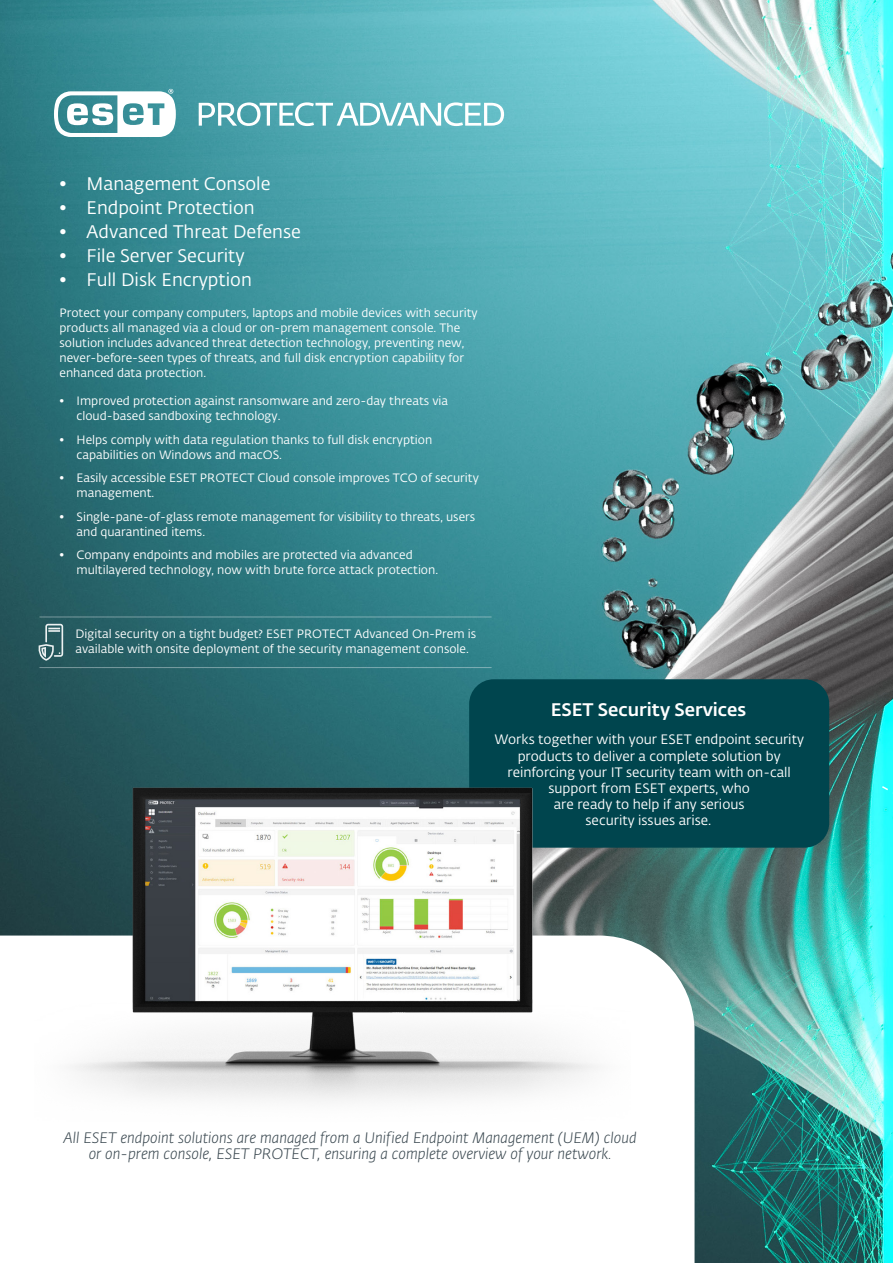
<style>
.page{position:relative;width:893px;height:1263px;background:#fff}
.page>*{position:absolute;margin:0;border:0;box-sizing:border-box;transform-origin:0 0}
.t1{font:18px "Fedra Sans Alt Pro Book LF";color:#fff}
.t2{font:18px "Fedra Sans Alt Pro Med LF";color:#fff}
.t3{font:15px/16.5px "Fedra Sans Alt Pro Light Italic LF";color:#39474f;text-align:center}
.t4{font:13.5px/16.2px "Fedra Sans Alt Pro Book LF";color:#fff;text-align:center}
.t5{font:12px/15px "Fedra Sans Alt Pro Book LF";color:#fff}
</style>
<div class="page">
<img style="left:0;top:0;width:893px;height:1263px">
<svg style="left:0;top:935px;width:694px;height:328px"></svg>
<div style="left:469px;top:679px;width:360px;height:169px;background:#00454e;border-radius:25px"></div>
<svg style="left:54px;top:89px;width:122px;height:48px"></svg>
<svg style="left:199px;top:102px;width:305px;height:24px"></svg>
<img style="left:35px;top:787px;width:595px;height:336px">
<svg style="left:39px;top:624px;width:24px;height:37px"></svg>
<hr style="left:39px;top:617px;width:453px;height:1px;background:#e8edf0">
<hr style="left:39px;top:667px;width:453px;height:1px;background:#e8edf0">
<svg style="left:880px;top:785px;width:13px;height:220px;background:#2ffefe"></svg>
<h1 class="t1" style="left:60px;top:172px;width:213px">• Management Console</h1>
<h1 class="t1" style="left:60px;top:196px;width:197px">• Endpoint Protection</h1>
<h1 class="t1" style="left:60px;top:220px;width:243px">• Advanced Threat Defense</h1>
<h1 class="t1" style="left:60px;top:244px;width:187px">• File Server Security</h1>
<h1 class="t1" style="left:60px;top:268px;width:194px">• Full Disk Encryption</h1>
<p class="t5" style="left:60px;top:305px;width:420px">Protect your company computers, laptops and mobile devices with security products all managed via a cloud or on-prem management console. The solution includes advanced threat detection technology, preventing new, never-before-seen types of threats, and full disk encryption capability for enhanced data protection.</p>
<p class="t5" style="left:77px;top:393px;width:373px;text-indent:-17px">• Improved protection against ransomware and zero-day threats via cloud-based sandboxing technology.</p>
<p class="t5" style="left:77px;top:431px;width:357px;text-indent:-17px">• Helps comply with data regulation thanks to full disk encryption capabilities on Windows and macOS.</p>
<p class="t5" style="left:77px;top:470px;width:404px;text-indent:-17px">• Easily accessible ESET PROTECT Cloud console improves TCO of security management.</p>
<p class="t5" style="left:77px;top:508px;width:400px;text-indent:-17px">• Single-pane-of-glass remote management for visibility to threats, users and quarantined items.</p>
<p class="t5" style="left:77px;top:547px;width:363px;text-indent:-17px">• Company endpoints and mobiles are protected via advanced multilayered technology, now with brute force attack protection.</p>
<p class="t5" style="left:75px;top:626px;width:402px">Digital security on a tight budget? ESET PROTECT Advanced On-Prem is available with onsite deployment of the security management console.</p>
<h1 class="t2" style="left:551px;top:695px;width:197px">ESET Security Services</h1>
<p class="t4" style="left:494px;top:731px;width:311px">Works together with your ESET endpoint security products to deliver a complete solution by reinforcing your IT security team with on-call support from ESET experts, who<br>are ready to help if any serious<br>security issues arise.</p>
<p class="t3" style="left:64px;top:1129px;width:574px">All ESET endpoint solutions are managed from a Unified Endpoint Management (UEM) cloud or on-prem console, ESET PROTECT, ensuring a complete overview of your network.</p>
</div>
